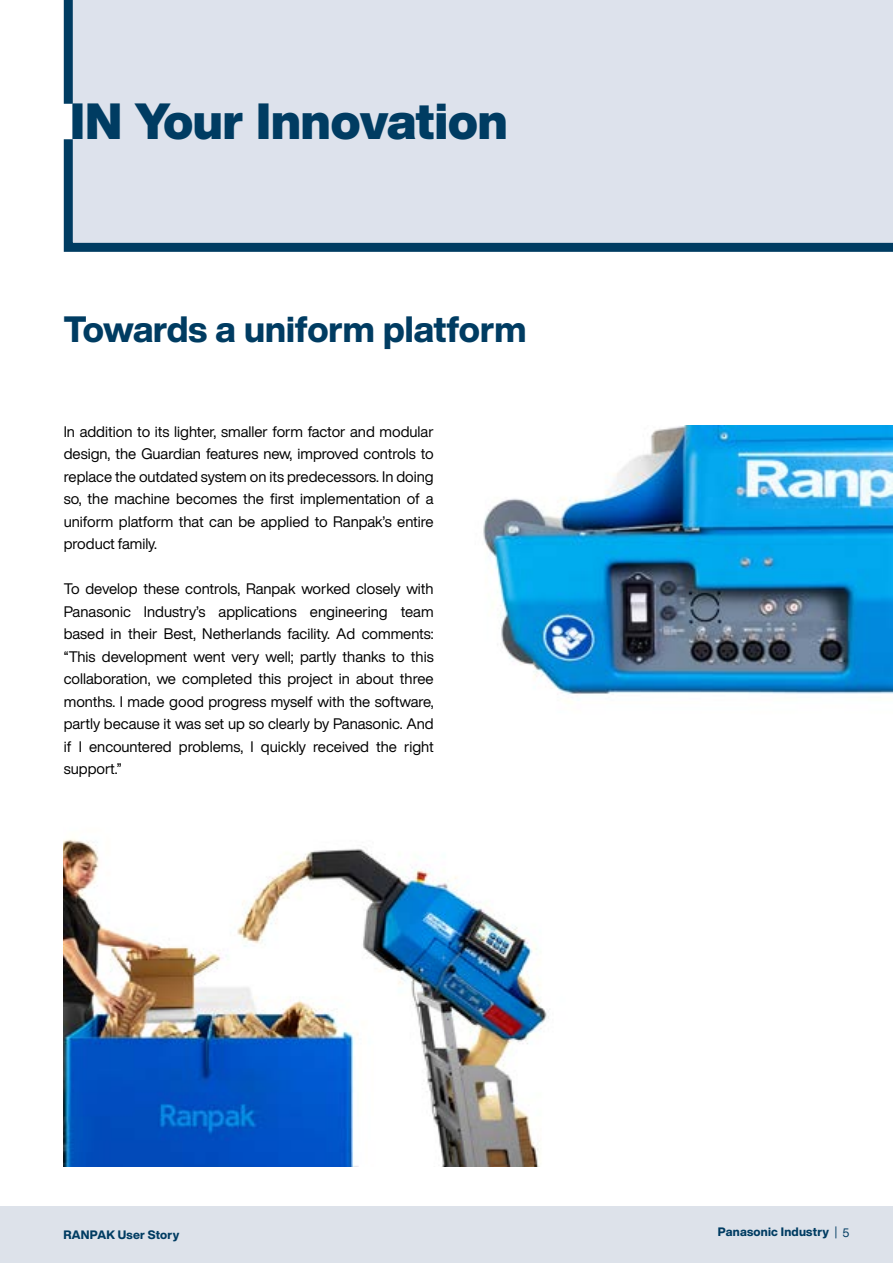
<style>
.page{position:relative;width:893px;height:1263px;background:#fff}
.page>*{position:absolute;margin:0;border:0;box-sizing:border-box;transform-origin:0 0}
.t1{font:900 49.95px "Helvetica Now Display";color:#003c62}
.t2{font:800 36px "Helvetica Now Display";color:#003c62}
.Intro_Text_content{font:15px/22.5px "Helvetica Now Display";color:#000;text-align:justify}
.t3{font:800 12px "Helvetica Now Display";letter-spacing:.02em;color:#003c62}
.t4{font:12px "Helvetica Now Display";color:#003c62}
</style>
<div class="page">
<div style="left:0;top:1207px;width:893px;height:56px;background:#dde2ea"></div>
<img style="left:64px;top:839px;width:485px;height:328px">
<img style="left:483px;top:425px;width:410px;height:277px">
<div style="left:63px;top:0;width:830px;height:252px;background:#dde2ec"></div>
<p class="t1" style="left:70px;top:88px;width:439px">IN Your Innovation</p>
<p class="t2" style="left:64px;top:305px;width:464px">Towards a uniform platform</p>
<p class="Intro_Text_content" style="left:64px;top:420px;width:371px">In addition to its lighter, smaller form factor and modular design, the Guardian features new, improved controls to replace the outdated system on its predecessors In. doing so, the machine becomes the first implementation of a uniform platform that can be applied to Ranpaks’ entire product family.</p>
<p class="Intro_Text_content" style="left:64px;top:577px;width:371px;text-align:right">To develop these controls, Ranpak worked closely with team</p>
<p class="Intro_Text_content" style="left:64px;top:600px;width:69px">Panasonic</p>
<p class="Intro_Text_content" style="left:64px;top:622px;width:371px">based in their Best, Netherlands facility. Ad comments:</p>
<p class="Intro_Text_content" style="left:64px;top:645px;width:371px">“This development went very well; partly thanks to this</p>
<p class="Intro_Text_content" style="left:64px;top:667px;width:371px">collaboration, we completed this project in about three</p>
<p class="Intro_Text_content" style="left:64px;top:690px;width:371px">months I. made good progress myself with the software,</p>
<p class="Intro_Text_content" style="left:64px;top:712px;width:371px">partly because it was set up so clearly by Panasonic. And</p>
<p class="Intro_Text_content" style="left:404px;top:735px;width:31px">right</p>
<p class="Intro_Text_content" style="left:144px;top:600px;width:63px">Industrys’</p>
<p class="Intro_Text_content" style="left:219px;top:600px;width:80px">applications</p>
<p class="Intro_Text_content" style="left:310px;top:600px;width:79px">engineering</p>
<p class="Intro_Text_content" style="left:64px;top:735px;width:60px">Iif support“.</p>
<p class="Intro_Text_content" style="left:89px;top:735px;width:84px">encountered</p>
<p class="Intro_Text_content" style="left:179px;top:735px;width:76px">problems I,</p>
<p class="Intro_Text_content" style="left:261px;top:735px;width:47px">quickly</p>
<p class="Intro_Text_content" style="left:313px;top:735px;width:57px">received</p>
<p class="Intro_Text_content" style="left:376px;top:735px;width:22px">the</p>
<p class="t3" style="left:63px;top:1227px;width:117px">RANPAK User Story</p>
<p class="t4" style="left:835px;top:1224px;width:16px">5|</p>
<p class="t3" style="left:718px;top:1224px;width:113px">Panasonic Industry</p>
</div>
